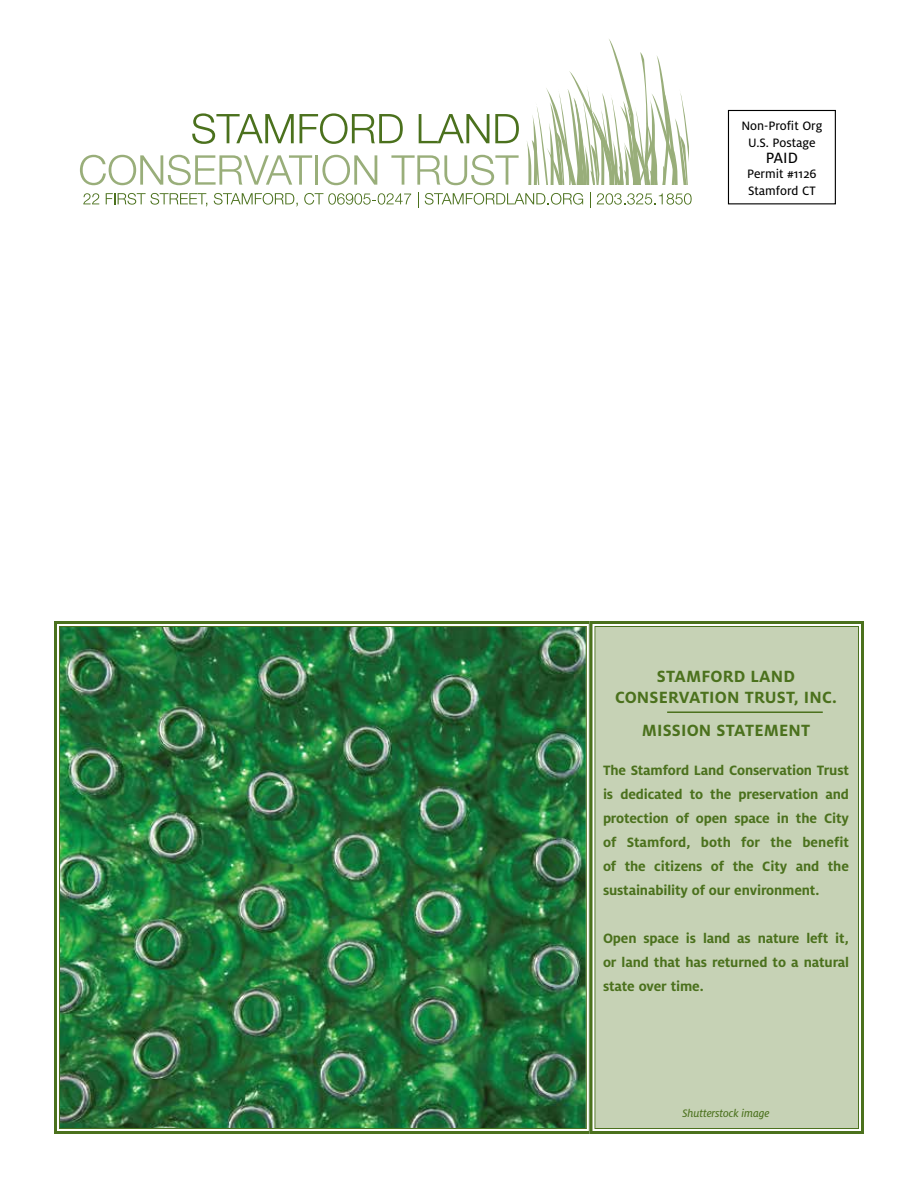
<style>
.page{position:relative;width:918px;height:1188px;background:#fff}
.page>*{position:absolute;margin:0;border:0;box-sizing:border-box;transform-origin:0 0}
.t1{font:700 18px/21px "Milo OT";letter-spacing:.01em;color:#4b711d;text-align:center}
.t2{font:16.5px "Milo OT Text";color:#000}
.t3{font:700 15px/24px "Milo OT";letter-spacing:-.01em;color:#4b711d;text-align:justify}
.t4{font:13.5px/16.5px "Milo OT Text";color:#000;text-align:center}
.t5{font:12px "Milo OT Text Ita";letter-spacing:-.01em;color:#4b711d}
</style>
<div class="page">
<img style="left:54px;top:621px;width:534px;height:513px">
<div style="left:728px;top:110px;width:108px;height:94px;border:1px solid #000"></div>
<svg style="left:80px;top:39px;width:609px;height:146px"></svg>
<svg style="left:83px;top:193px;width:16px;height:11px"></svg>
<svg style="left:106px;top:193px;width:101px;height:14px"></svg>
<svg style="left:214px;top:193px;width:84px;height:14px"></svg>
<svg style="left:304px;top:193px;width:107px;height:12px"></svg>
<svg style="left:418px;top:192px;width:1px;height:15px"></svg>
<svg style="left:425px;top:193px;width:158px;height:12px"></svg>
<svg style="left:590px;top:192px;width:1px;height:15px"></svg>
<svg style="left:597px;top:193px;width:95px;height:12px"></svg>
<svg style="left:588px;top:621px;width:276px;height:513px;background:#b8c7a4"></svg>
<div style="left:594px;top:626px;width:265px;height:503px;border:1px solid #4b711d"></div>
<hr style="left:667px;top:711px;width:156px;height:2px;background:#4b711d">
<p class="t4" style="left:741px;top:118px;width:83px">Non-Profit Org<br>U.S. Postage</p>
<p class="t2" style="left:766px;top:149px;width:34px">PAID</p>
<p class="t4" style="left:747px;top:166px;width:71px;text-align:left">Permit #1126<br>Stamford CT</p>
<p class="t1" style="left:615px;top:665px;width:223px">STAMFORD LAND<br>CONSERVATION TRUST, INC.</p>
<p class="t1" style="left:642px;top:719px;width:170px">MISSION STATEMENT</p>
<p class="t3" style="left:603px;top:758px;width:248px">The Stamford Land Conservation Trust is dedicated to the preservation and protection of open space in the City of Stamford, both for the benefit of the citizens of the City and the sustainability of our environment.</p>
<p class="t3" style="left:603px;top:926px;width:247px">Open space is land as nature left it, or land that has returned to a natural state over time.</p>
<p class="t5" style="left:682px;top:1106px;width:89px">Shutterstock image</p>
</div>
